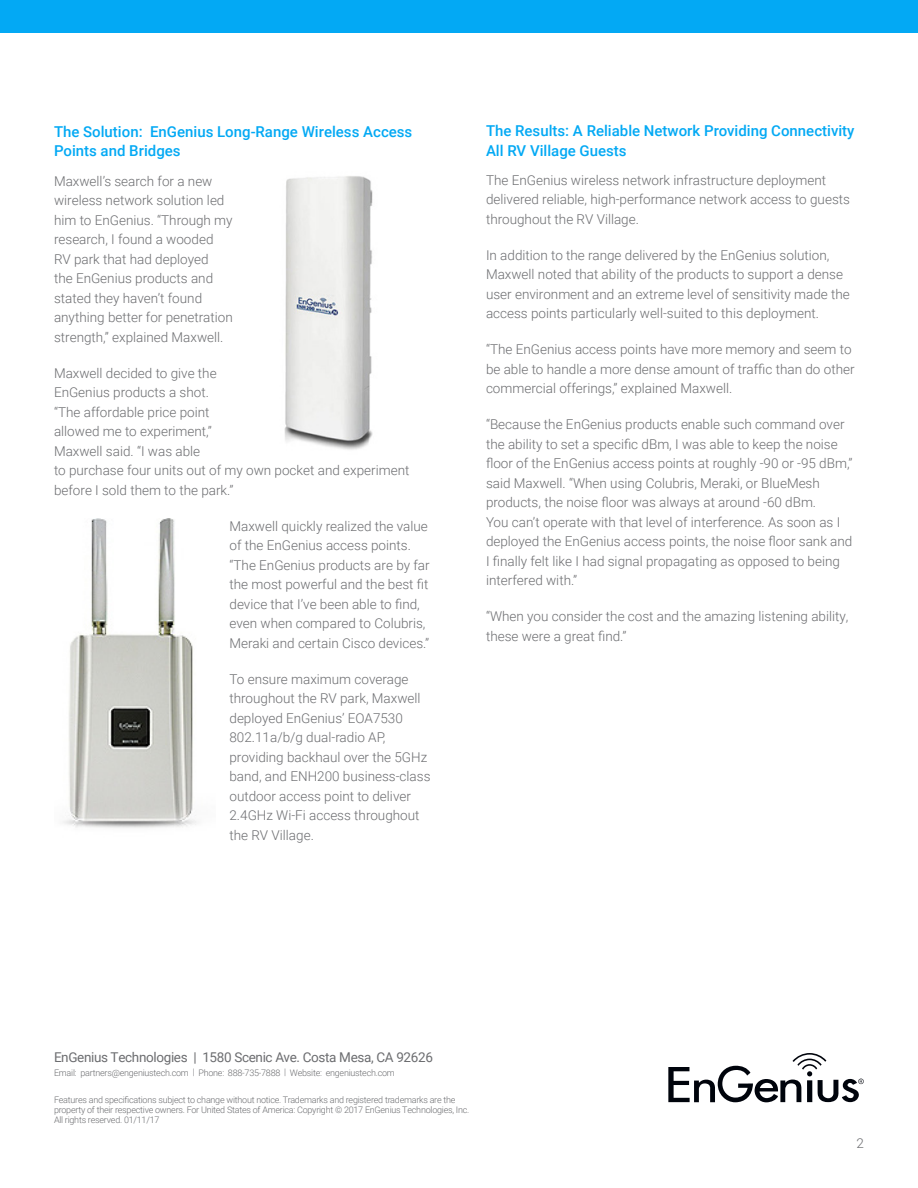
<style>
.page{position:relative;width:918px;height:1188px;background:#fff}
.page>*{position:absolute;margin:0;border:0;box-sizing:border-box;transform-origin:0 0}
.t1{font:500 15px/19.5px "Roboto";color:#03a9f4}
.Body_Paragraph{font:300 13.5px/19.5px "Roboto";color:#6c6d70}
.Footer_Contact_Info{font:13.5px "Roboto";letter-spacing:-.025em;color:#6c6d70}
.Footnote{font:300 9px/9.8px "Roboto";letter-spacing:-.025em;color:#6c6d70}
</style>
<div class="page">
<div style="left:0;top:0;width:918px;height:32px;background:#03a9f4"></div>
<svg style="left:668px;top:1053px;width:196px;height:49px"></svg>
<img style="left:63px;top:519px;width:134px;height:309px">
<img style="left:284px;top:176px;width:89px;height:274px">
<h1 class="t1" style="left:54px;top:121px;width:360px">The Solution: EnGenius Long-Range Wireless Access<br>Points and Bridges</h1>
<p class="Body_Paragraph" style="left:54px;top:171px;width:180px">Maxwell’s search for a new wireless network solution led him to EnGenius. “Through my research, I found a wooded<br>RV park that had deployed<br>the EnGenius products and stated they haven’t found anything better for penetration strength,” explained Maxwell.</p>
<p class="Body_Paragraph" style="left:54px;top:363px;width:357px">Maxwell decided to give the<br>EnGenius products a shot.<br>“The affordable price point<br>allowed me to experiment,”<br>Maxwell said. “I was able<br>to purchase four units out of my own pocket and experiment before I sold them to the park.”</p>
<p class="Body_Paragraph" style="left:230px;top:516px;width:202px">Maxwell quickly realized the value of the EnGenius access points. “The EnGenius products are by far the most powerful and the best fit device that I’ve been able to find, even when compared to Colubris, Meraki and certain Cisco devices.”</p>
<p class="Body_Paragraph" style="left:230px;top:669px;width:203px">To ensure maximum coverage throughout the RV park, Maxwell deployed EnGenius’ EOA7530<br>802.11a/b/g dual-radio AP, providing backhaul over the 5GHz band, and ENH200 business-class outdoor access point to deliver<br>2.4GHz Wi-Fi access throughout the RV Village.</p>
<h1 class="t1" style="left:486px;top:120px;width:370px">The Results: A Reliable Network Providing Connectivity<br>All RV Village Guests</h1>
<p class="Body_Paragraph" style="left:486px;top:170px;width:366px">The EnGenius wireless network infrastructure deployment delivered reliable, high-performance network access to guests throughout the RV Village.</p>
<p class="Body_Paragraph" style="left:486px;top:245px;width:365px">In addition to the range delivered by the EnGenius solution, Maxwell noted that ability of the products to support a dense user environment and an extreme level of sensitivity made the access points particularly well-suited to this deployment.</p>
<p class="Body_Paragraph" style="left:486px;top:339px;width:370px">“The EnGenius access points have more memory and seem to be able to handle a more dense amount of traffic than do other commercial offerings,” explained Maxwell.</p>
<p class="Body_Paragraph" style="left:486px;top:414px;width:368px">“Because the EnGenius products enable such command over the ability to set a specific dBm, I was able to keep the noise floor of the EnGenius access points at roughly -90 or -95 dBm,” said Maxwell. “When using Colubris, Meraki, or BlueMesh products, the noise floor was always at around -60 dBm.<br>You can’t operate with that level of interference. As soon as I deployed the EnGenius access points, the noise floor sank and I finally felt like I had signal propagating as opposed to being interfered with.”</p>
<p class="Body_Paragraph" style="left:486px;top:606px;width:364px">“When you consider the cost and the amazing listening ability, these were a great find.”</p>
<p class="Footer_Contact_Info" style="left:54px;top:1048px;width:380px">EnGenius Technologies | 1580 Scenic Ave. Costa Mesa, CA 92626</p>
<p class="Footnote" style="left:54px;top:1068px;width:342px">Email: partners@engeniustech.com | Phone: 888-735-7888 | Website: engeniustech.com</p>
<p class="Footnote" style="left:54px;top:1095px;width:417px">Features and specifications subject to change without notice. Trademarks and registered trademarks are the property of their respective owners. For United States of America: Copyright © 2017 EnGenius Technologies, Inc.<br>All rights reserved. 01/11/17</p>
<p class="Body_Paragraph" style="left:857px;top:1132px;width:9px">2</p>
</div>
